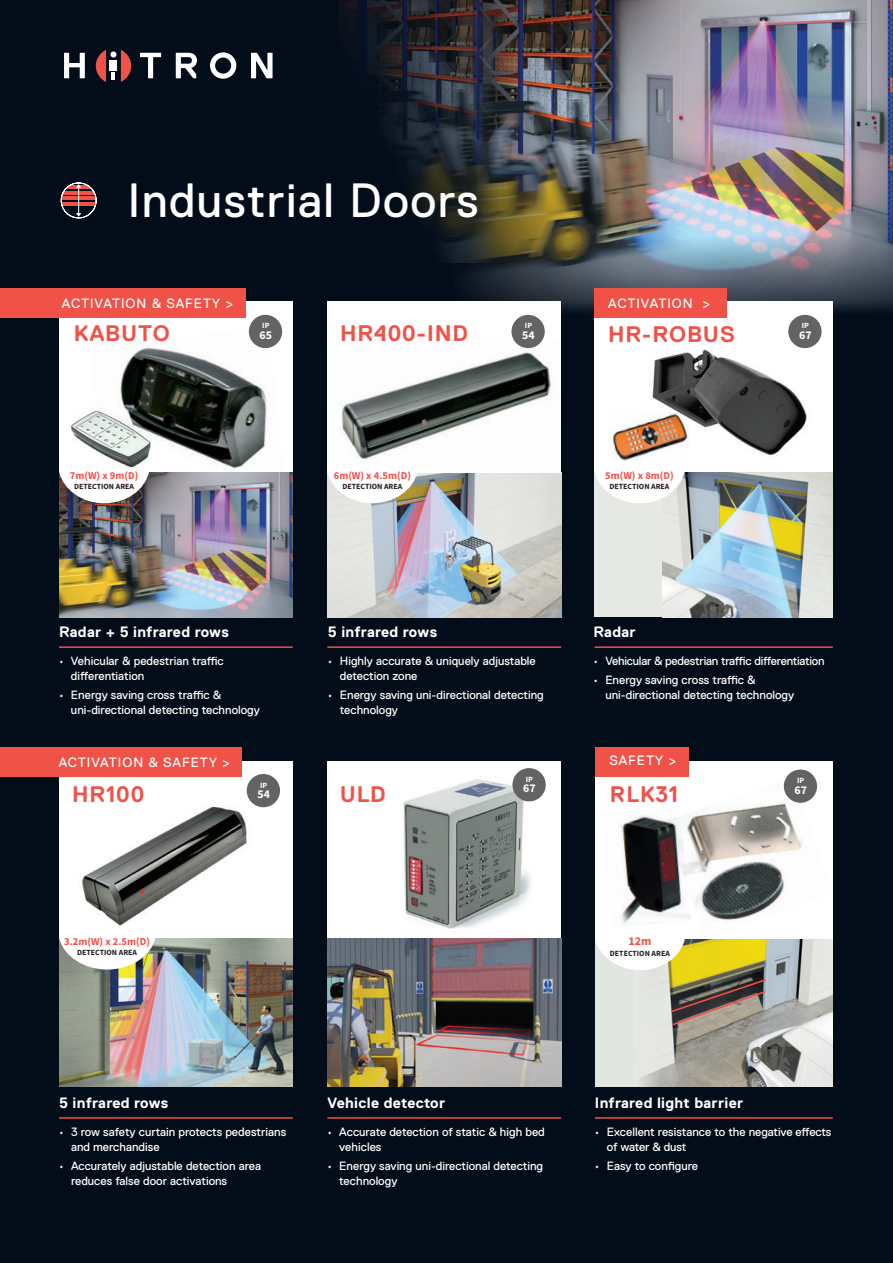
<style>
.page{position:relative;width:893px;height:1263px;background:#fff}
.page>*{position:absolute;margin:0;border:0;box-sizing:border-box;transform-origin:0 0}
.t1{font:48px "Replica LL";letter-spacing:.03em;color:#fff}
.t2{font:700 22.5px "Replica LL";letter-spacing:.04em;color:#f05248}
.t3{font:700 15px "Replica LL";letter-spacing:.02em;color:#fff}
.t4{font:13.5px "Replica LL";letter-spacing:.07em;color:#fff}
.t5{font:12px/15px "Replica LL";color:#fff}
.t6{font:12px "Replica LL";letter-spacing:-.02em;color:#fff}
.t7{font:700 12px "Source Sans Pro";color:#f05248}
.t8{font:700 11.85px "Source Sans Pro";color:#fff}
.t9{font:700 10.5px "Source Sans Pro";color:#f05248}
.t10{font:700 7.95px "Source Sans Pro";color:#231f20}
.t11{font:700 7.95px "Source Sans Pro";color:#fff}
</style>
<div class="page">
<div style="left:0;top:179px;width:893px;height:1084px;background:#030d1a"></div>
<img style="left:649px;top:0;width:244px;height:302px">
<svg style="left:0;top:0;width:649px;height:302px;fill:#030d1a"></svg>
<svg style="left:64px;top:53px;width:21px;height:25px"></svg>
<svg style="left:140px;top:53px;width:21px;height:25px"></svg>
<svg style="left:176px;top:53px;width:21px;height:25px"></svg>
<svg style="left:251px;top:53px;width:22px;height:25px"></svg>
<svg style="left:210px;top:52px;width:26px;height:27px"></svg>
<svg style="left:96px;top:50px;width:35px;height:32px"></svg>
<svg style="left:61px;top:183px;width:36px;height:35px"></svg>
<div style="left:328px;top:762px;width:233px;height:177px;background:#fff"></div>
<div style="left:59px;top:302px;width:234px;height:171px;background:#fff"></div>
<div style="left:595px;top:761px;width:238px;height:178px;background:#fff"></div>
<img style="left:120px;top:330px;width:165px;height:143px">
<img style="left:70px;top:397px;width:95px;height:75px">
<img style="left:691px;top:778px;width:127px;height:143px">
<img style="left:620px;top:815px;width:71px;height:110px">
<img style="left:327px;top:477px;width:234px;height:140px">
<img style="left:59px;top:473px;width:234px;height:144px">
<hr style="left:59px;top:646px;width:234px;height:2px;background:#f05248">
<hr style="left:59px;top:1117px;width:234px;height:2px;background:#f05248">
<hr style="left:327px;top:1117px;width:234px;height:2px;background:#f05248">
<hr style="left:595px;top:1117px;width:238px;height:2px;background:#f05248">
<hr style="left:327px;top:646px;width:234px;height:2px;background:#f05248">
<hr style="left:594px;top:646px;width:239px;height:2px;background:#f05248">
<img style="left:327px;top:939px;width:234px;height:148px">
<img style="left:403px;top:771px;width:135px;height:158px">
<div style="left:595px;top:939px;width:238px;height:148px;background:#e2e6e0"></div>
<img style="left:661px;top:939px;width:172px;height:148px">
<svg style="left:59px;top:472px;width:90px;height:31px;background:#d1cfd0"></svg>
<div style="left:0;top:288px;width:245px;height:30px;background:#f05248"></div>
<div style="left:249px;top:315px;width:33px;height:33px;background:#636366;border-radius:50%"></div>
<div style="left:59px;top:762px;width:234px;height:192px;background:#fff"></div>
<img style="left:59px;top:939px;width:234px;height:148px">
<img style="left:82px;top:795px;width:191px;height:130px">
<svg style="left:59px;top:938px;width:96px;height:31px"></svg>
<div style="left:0;top:747px;width:242px;height:30px;background:#f05248"></div>
<div style="left:247px;top:774px;width:33px;height:33px;background:#636366;border-radius:50%"></div>
<div style="left:595px;top:747px;width:94px;height:29px;background:#f05248"></div>
<div style="left:512px;top:768px;width:34px;height:33px;background:#636366;border-radius:50%"></div>
<div style="left:784px;top:769px;width:33px;height:34px;background:#636366;border-radius:50%"></div>
<svg style="left:595px;top:939px;width:90px;height:31px;background:#f7f5e3"></svg>
<svg style="left:670px;top:978px;width:97px;height:48px;background:#766a5d"></svg>
<svg style="left:561px;top:302px;width:332px;height:9px"></svg>
<div style="left:594px;top:302px;width:239px;height:193px;background:#fff"></div>
<div style="left:594px;top:288px;width:132px;height:30px;background:#f05248"></div>
<img style="left:652px;top:344px;width:163px;height:129px">
<img style="left:612px;top:409px;width:79px;height:56px">
<div style="left:594px;top:473px;width:239px;height:144px;background:#e5e8e3"></div>
<img style="left:663px;top:473px;width:170px;height:144px">
<div style="left:788px;top:315px;width:34px;height:33px;background:#636366;border-radius:50%"></div>
<svg style="left:594px;top:472px;width:90px;height:31px"></svg>
<div style="left:327px;top:302px;width:234px;height:171px;background:#fff"></div>
<img style="left:341px;top:327px;width:221px;height:150px">
<svg style="left:327px;top:472px;width:90px;height:31px;background:#f0eee7"></svg>
<div style="left:511px;top:315px;width:34px;height:33px;background:#636366;border-radius:50%"></div>
<h1 class="t1" style="left:128px;top:174px;width:352px">Industrial Doors</h1>
<p class="t4" style="left:62px;top:295px;width:173px">ACTIVATION &amp; SAFETY &gt;</p>
<p class="t4" style="left:608px;top:296px;width:104px">ACTIVATION &gt;</p>
<p class="t11" style="left:262px;top:321px;width:9px">IP</p>
<p class="t8" style="left:260px;top:327px;width:14px">65</p>
<p class="t11" style="left:525px;top:321px;width:9px">IP</p>
<h2 class="t2" style="left:74px;top:321px;width:97px">KABUTO</h2>
<h2 class="t2" style="left:608px;top:322px;width:128px">HR-ROBUS</h2>
<h2 class="t2" style="left:340px;top:321px;width:129px">HR400-IND</h2>
<p class="t8" style="left:522px;top:327px;width:14px">54</p>
<p class="t9" style="left:70px;top:468px;width:70px">7m(W) x 9m(D)</p>
<p class="t10" style="left:74px;top:481px;width:61px">DETECTION AREA</p>
<p class="t9" style="left:334px;top:468px;width:79px">6m(W) x 4.5m(D)</p>
<p class="t10" style="left:342px;top:481px;width:61px">DETECTION AREA</p>
<p class="t9" style="left:605px;top:468px;width:70px">5m(W) x 8m(D)</p>
<p class="t10" style="left:609px;top:481px;width:61px">DETECTION AREA</p>
<p class="t11" style="left:802px;top:321px;width:9px">IP</p>
<p class="t8" style="left:799px;top:327px;width:14px">67</p>
<p class="t3" style="left:59px;top:624px;width:171px">Radar + 5 infrared rows</p>
<p class="t5" style="left:71px;top:654px;width:154px;text-indent:-12px">• Vehicular &amp; pedestrian traffic differentiation</p>
<p class="t5" style="left:71px;top:688px;width:190px;text-indent:-12px">• Energy saving cross traffic &amp; uni-directional detecting technology</p>
<p class="t3" style="left:328px;top:624px;width:111px">5 infrared rows</p>
<p class="t5" style="left:340px;top:654px;width:197px;text-indent:-12px">• Highly accurate &amp; uniquely adjustable detection zone</p>
<p class="t5" style="left:340px;top:688px;width:205px;text-indent:-12px">• Energy saving uni-directional detecting technology</p>
<p class="t3" style="left:593px;top:624px;width:44px">Radar</p>
<p class="t6" style="left:593px;top:654px;width:233px">• Vehicular &amp; pedestrian traffic differentiation</p>
<p class="t5" style="left:605px;top:673px;width:190px;text-indent:-12px">• Energy saving cross traffic &amp; uni-directional detecting technology</p>
<p class="t4" style="left:59px;top:754px;width:173px">ACTIVATION &amp; SAFETY &gt;</p>
<p class="t4" style="left:609px;top:752px;width:68px">SAFETY &gt;</p>
<h2 class="t2" style="left:72px;top:781px;width:73px">HR100</h2>
<p class="t11" style="left:260px;top:780px;width:9px">IP</p>
<p class="t8" style="left:258px;top:786px;width:14px">54</p>
<p class="t11" style="left:526px;top:774px;width:9px">IP</p>
<p class="t8" style="left:523px;top:781px;width:14px">67</p>
<h2 class="t2" style="left:340px;top:782px;width:48px">ULD</h2>
<h2 class="t2" style="left:610px;top:782px;width:70px">RLK31</h2>
<p class="t11" style="left:797px;top:775px;width:9px">IP</p>
<p class="t8" style="left:795px;top:782px;width:14px">67</p>
<p class="t9" style="left:64px;top:935px;width:87px">3.2m(W) x 2.5m(D)</p>
<p class="t10" style="left:77px;top:947px;width:61px">DETECTION AREA</p>
<p class="t7" style="left:628px;top:933px;width:24px">12m</p>
<p class="t10" style="left:610px;top:948px;width:61px">DETECTION AREA</p>
<p class="t3" style="left:59px;top:1094px;width:111px">5 infrared rows</p>
<p class="t5" style="left:71px;top:1124px;width:217px;text-indent:-12px">• 3 row safety curtain protects pedestrians and merchandise</p>
<p class="t5" style="left:71px;top:1158px;width:191px;text-indent:-12px">• Accurately adjustable detection area reduces false door activations</p>
<p class="t3" style="left:327px;top:1095px;width:119px">Vehicle detector</p>
<p class="t5" style="left:339px;top:1124px;width:207px;text-indent:-12px">• Accurate detection of static &amp; high bed vehicles</p>
<p class="t5" style="left:339px;top:1159px;width:205px;text-indent:-12px">• Energy saving uni-directional detecting technology</p>
<p class="t3" style="left:595px;top:1095px;width:150px">Infrared light barrier</p>
<p class="t5" style="left:607px;top:1124px;width:226px;text-indent:-12px">• Excellent resistance to the negative effects of water &amp; dust</p>
<p class="t5" style="left:595px;top:1159px;width:105px">• Easy to configure</p>
</div>
